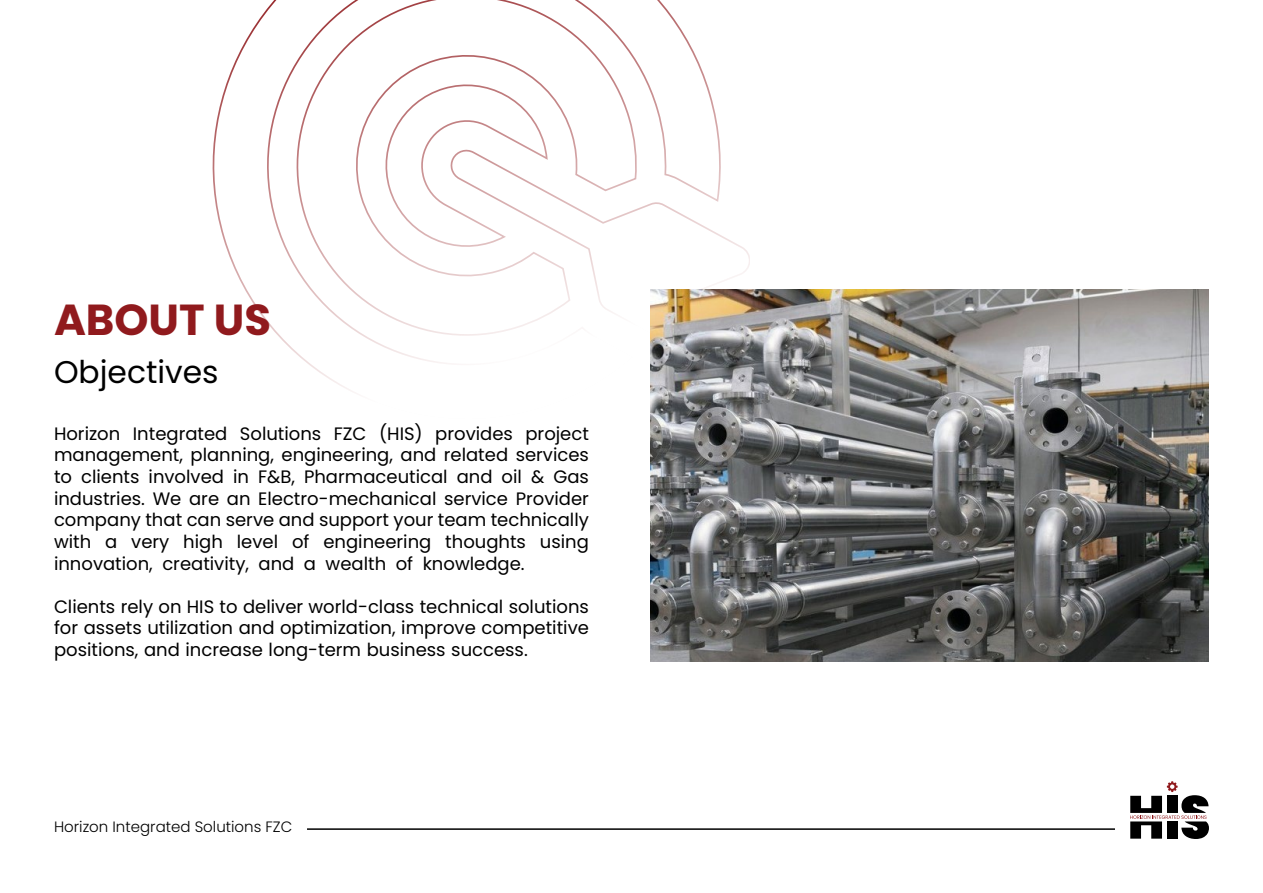
<style>
.page{position:relative;width:1263px;height:893px;background:#fff}
.page>*{position:absolute;margin:0;border:0;box-sizing:border-box;transform-origin:0 0}
.t1{font:700 43.35px "Poppins";color:#901a1d}
.t2{font:31.35px "Poppins";color:#000}
.t3{font:18px/21.6px "Poppins";color:#000;text-align:justify}
.t4{font:300 15px "Poppins";color:#000}
</style>
<div class="page">
<hr style="left:307px;top:828px;width:808px;height:2px;background:#000">
<svg style="left:1130px;top:781px;width:79px;height:58px"></svg>
<img style="left:651px;top:289px;width:558px;height:372px">
<svg style="left:212px;top:0;width:510px;height:448px"></svg>
<svg style="left:278px;top:0;width:359px;height:354px"></svg>
<svg style="left:449px;top:146px;width:301px;height:211px"></svg>
<h1 class="t1" style="left:54px;top:294px;width:219px">ABOUT US</h1>
<h2 class="t2" style="left:54px;top:353px;width:166px">Objectives</h2>
<p class="t3" style="left:54px;top:423px;width:536px">Horizon Integrated Solutions FZC (HIS) provides project management, planning, engineering, and related services to clients involved in F&amp;B, Pharmaceutical and oil &amp; Gas industries. We are an Electro-mechanical service Provider company that can serve and support your team technically with a very high level of engineering thoughts using innovation, creativity, and a wealth of knowledge.</p>
<p class="t3" style="left:54px;top:596px;width:536px">Clients rely on HIS to deliver world-class technical solutions for assets utilization and optimization, improve competitive positions, and increase long-term business success.</p>
<p class="t4" style="left:54px;top:818px;width:240px">Horizon Integrated Solutions FZC</p>
</div>
